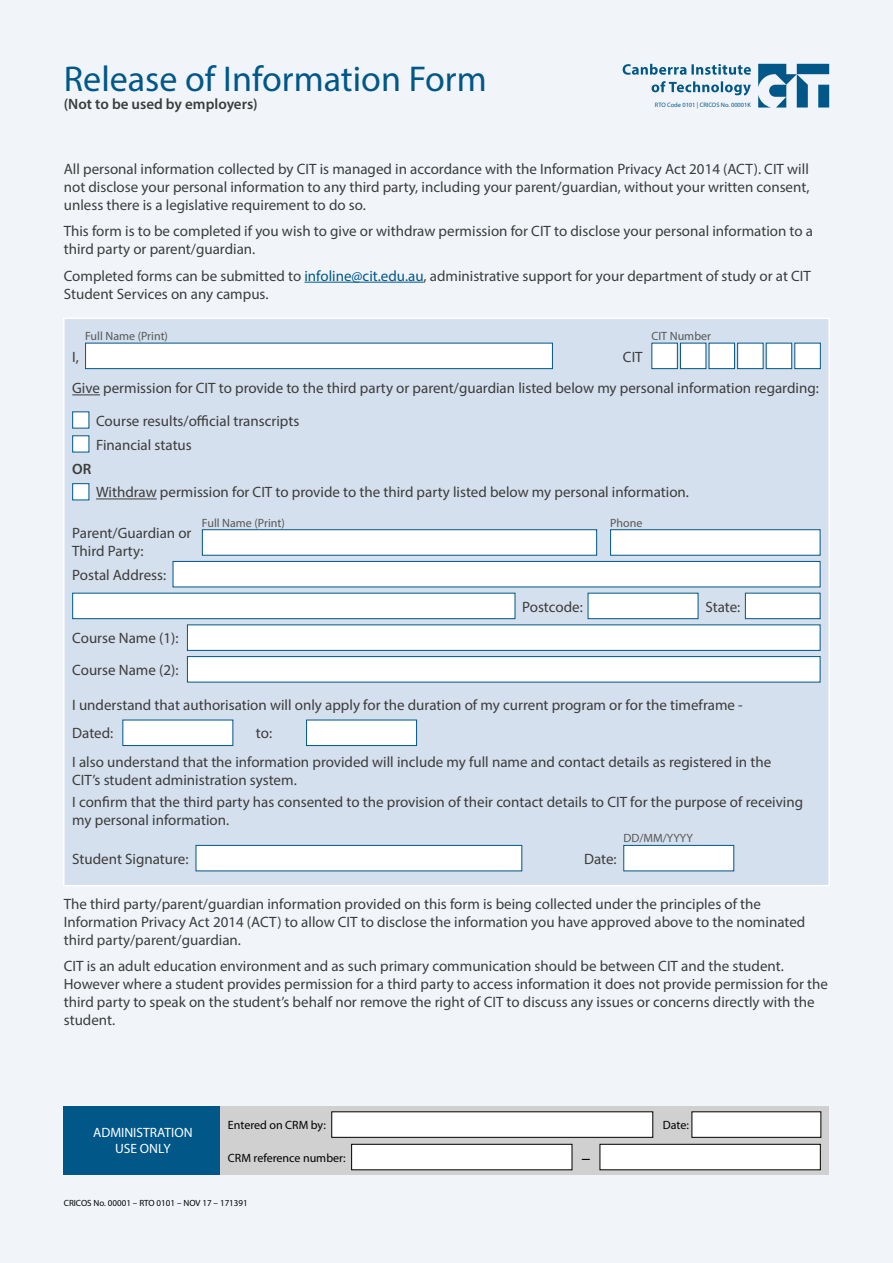
<style>
.page{position:relative;width:893px;height:1263px;background:#f1f5fa}
.page>*{position:absolute;margin:0;border:0;box-sizing:border-box;transform-origin:0 0}
.t1{font:36px "Myriad Pro";color:#005788}
.t2{font:18px "Myriad Pro";color:#000}
.t3{font:15px/18px "Myriad Pro";color:#3c3c3b}
.t4{font:600 15px "Myriad Pro";color:#3c3c3b}
.t5{font:13.5px/16.2px "Myriad Pro";color:#fff;text-align:center}
.t6{font:12px "Myriad Pro";color:#575756}
.t7{font:12px "Myriad Pro";color:#000}
.t8{font:9px "Myriad Pro";color:#000}
.t9{font:6.45px "Myriad Pro";color:#005788}
.s1{color:#005788}
</style>
<div class="page">
<svg style="left:758px;top:64px;width:71px;height:44px"></svg>
<svg style="left:652px;top:81px;width:99px;height:14px"></svg>
<svg style="left:623px;top:64px;width:128px;height:11px"></svg>
<hr style="left:304px;top:282px;width:119px;height:1px;background:#005788">
<div style="left:63px;top:318px;width:767px;height:568px;background:#d5e0ee;border:2px solid #fff"></div>
<div style="left:85px;top:343px;width:468px;height:26px;background:#fff;border:1px solid #005788"></div>
<div style="left:651px;top:343px;width:27px;height:26px;background:#fff;border:1px solid #005788"></div>
<div style="left:680px;top:343px;width:26px;height:26px;background:#fff;border:1px solid #005788"></div>
<div style="left:709px;top:343px;width:26px;height:26px;background:#fff;border:1px solid #005788"></div>
<div style="left:737px;top:343px;width:26px;height:26px;background:#fff;border:1px solid #005788"></div>
<div style="left:766px;top:343px;width:26px;height:26px;background:#fff;border:1px solid #005788"></div>
<div style="left:794px;top:343px;width:27px;height:26px;background:#fff;border:1px solid #005788"></div>
<svg style="left:72px;top:394px;width:28px;height:1px"></svg>
<div style="left:72px;top:411px;width:17px;height:17px;background:#fff"></div>
<div style="left:72px;top:435px;width:17px;height:17px;background:#fff"></div>
<div style="left:72px;top:483px;width:17px;height:17px;background:#fff;border:1px solid #005788"></div>
<hr style="left:96px;top:498px;width:61px;height:1px;background:#3c3c3b">
<div style="left:202px;top:529px;width:395px;height:27px;background:#fff;border:1px solid #005788"></div>
<div style="left:610px;top:529px;width:210px;height:27px;background:#fff;border:1px solid #005788"></div>
<div style="left:173px;top:561px;width:647px;height:26px;background:#fff;border:1px solid #005788"></div>
<div style="left:72px;top:593px;width:443px;height:26px;background:#fff;border:1px solid #005788"></div>
<div style="left:745px;top:593px;width:75px;height:26px;background:#fff;border:1px solid #005788"></div>
<div style="left:588px;top:593px;width:110px;height:26px;background:#fff;border:1px solid #005788"></div>
<div style="left:187px;top:624px;width:633px;height:27px;background:#fff;border:1px solid #005788"></div>
<div style="left:187px;top:656px;width:633px;height:26px;background:#fff;border:1px solid #005788"></div>
<div style="left:122px;top:720px;width:111px;height:26px;background:#fff;border:1px solid #005788"></div>
<div style="left:306px;top:720px;width:111px;height:26px;background:#fff;border:1px solid #005788"></div>
<div style="left:196px;top:845px;width:326px;height:26px;background:#fff;border:1px solid #005788"></div>
<div style="left:623px;top:845px;width:111px;height:26px;background:#fff;border:1px solid #005788"></div>
<div style="left:63px;top:1106px;width:157px;height:68px;background:#005788"></div>
<div style="left:220px;top:1106px;width:608px;height:68px;background:#d0d0d0"></div>
<div style="left:331px;top:1111px;width:322px;height:27px;background:#fff;border:1px solid #000"></div>
<div style="left:691px;top:1111px;width:130px;height:27px;background:#fff;border:1px solid #000"></div>
<div style="left:351px;top:1144px;width:221px;height:26px;background:#fff;border:1px solid #000"></div>
<div style="left:600px;top:1144px;width:221px;height:26px;background:#fff;border:1px solid #000"></div>
<h1 class="t1" style="left:64px;top:57px;width:424px">Release of Information Form</h1>
<p class="t4" style="left:64px;top:94px;width:196px">(Not to be used by employers)</p>
<p class="t9" style="left:655px;top:101px;width:97px">RTO Code 0101 | CRICOS No. 00001K</p>
<p class="t3" style="left:64px;top:159px;width:747px;text-align:justify">All personal information collected by CIT is managed in accordance with the Information Privacy Act 2014 (ACT). CIT will not disclose your personal information to any third party, including your parent/guardian, without your written consent, unless there is a legislative requirement to do so.</p>
<p class="t3" style="left:64px;top:222px;width:751px">This form is to be completed if you wish to give or withdraw permission for CIT to disclose your personal information to a third party or parent/guardian.</p>
<p class="t3" style="left:64px;top:266px;width:749px">Completed forms can be submitted to <span class="s1">infoline@cit.edu.au</span>, administrative support for your department of study or at CIT<br>Student Services on any campus.</p>
<p class="t6" style="left:85px;top:329px;width:84px">Full Name (Print)</p>
<p class="t6" style="left:651px;top:329px;width:61px">CIT Number</p>
<p class="t3" style="left:72px;top:347px;width:8px">I,</p>
<p class="t3" style="left:623px;top:347px;width:21px">CIT</p>
<p class="t3" style="left:96px;top:372px;width:724px;line-height:32.2px;text-indent:-24px">Give permission for CIT to provide to the third party or parent/guardian listed below my personal information regarding:<br>Course results/official transcripts</p>
<p class="t3" style="left:96px;top:435px;width:97px">Financial status</p>
<p class="t4" style="left:72px;top:459px;width:21px">OR</p>
<p class="t3" style="left:96px;top:483px;width:594px">Withdraw permission for CIT to provide to the third party listed below my personal information.</p>
<p class="t3" style="left:72px;top:523px;width:121px">Parent/Guardian or<br>Third Party:</p>
<p class="t6" style="left:202px;top:515px;width:84px">Full Name (Print)</p>
<p class="t6" style="left:610px;top:515px;width:34px">Phone</p>
<p class="t3" style="left:72px;top:565px;width:95px">Postal Address:</p>
<p class="t3" style="left:522px;top:597px;width:62px">Postcode:</p>
<p class="t3" style="left:705px;top:597px;width:36px">State:</p>
<p class="t3" style="left:72px;top:622px;width:108px;line-height:31.7px">Course Name (1):<br>Course Name (2):</p>
<p class="t3" style="left:72px;top:691px;width:672px;line-height:28.3px">I understand that authorisation will only apply for the duration of my current program or for the timeframe -<br>Dated:</p>
<p class="t3" style="left:72px;top:719px;width:700px;line-height:28.3px;text-indent:184px">to:<br>I also understand that the information provided will include my full name and contact details as registered in the</p>
<p class="t3" style="left:72px;top:768px;width:732px;line-height:22.2px">CIT’s student administration system.<br>I confirm that the third party has consented to the provision of their contact details to CIT for the purpose of receiving</p>
<p class="t3" style="left:72px;top:811px;width:159px">my personal information.</p>
<p class="t3" style="left:72px;top:849px;width:118px">Student Signature:</p>
<p class="t3" style="left:584px;top:849px;width:34px">Date:</p>
<p class="t6" style="left:623px;top:831px;width:71px">DD/MM/YYYY</p>
<p class="t3" style="left:64px;top:894px;width:743px">The third party/parent/guardian information provided on this form is being collected under the principles of the<br>Information Privacy Act 2014 (ACT) to allow CIT to disclose the information you have approved above to the nominated third party/parent/guardian.</p>
<p class="t3" style="left:64px;top:957px;width:766px">CIT is an adult education environment and as such primary communication should be between CIT and the student.<br>However where a student provides permission for a third party to access information it does not provide permission for the third party to speak on the student’s behalf nor remove the right of CIT to discuss any issues or concerns directly with the student.</p>
<p class="t7" style="left:228px;top:1118px;width:100px">Entered on CRM by:</p>
<p class="t7" style="left:663px;top:1118px;width:28px">Date:</p>
<p class="t7" style="left:228px;top:1150px;width:119px">CRM reference number:</p>
<p class="t2" style="left:581px;top:1147px;width:10px">–</p>
<p class="t8" style="left:64px;top:1197px;width:185px">CRICOS No. 00001 – RTO 0101 – NOV 17 – 171391</p>
<p class="t5" style="left:93px;top:1124px;width:101px">ADMINISTRATION<br>USE ONLY</p>
</div>
